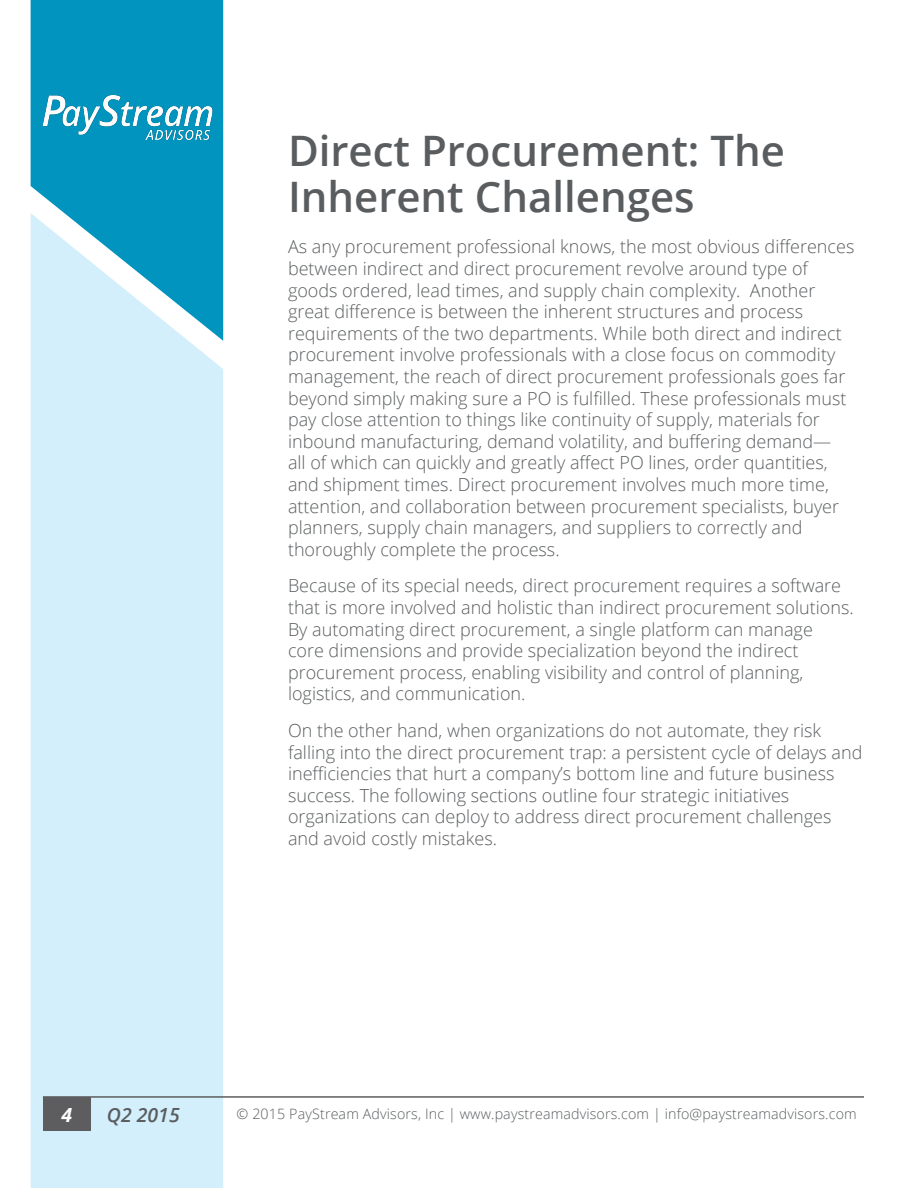
<style>
.page{position:relative;width:918px;height:1188px;background:#fff}
.page>*{position:absolute;margin:0;border:0;box-sizing:border-box;transform-origin:0 0}
.Report_-_SectionTitl{font:600 42px/46.5px "Open Sans";color:#5a5d5f}
.t1{font:italic 600 19.5px "Open Sans";color:#5a5d5f}
.t2{font:italic 700 19.5px "Open Sans";color:#fff}
.t3{font:300 18px/21.6px "Open Sans";color:#5a5d5f}
.t4{font:300 14.25px "Open Sans";letter-spacing:.01em;color:#5a5d5f}
</style>
<div class="page">
<div style="left:31px;top:341px;width:192px;height:847px;background:#d4effc"></div>
<svg style="left:31px;top:0;width:192px;height:341px;background:#3cadcf"></svg>
<hr style="left:43px;top:1096px;width:821px;height:2px;background:#5d5d5f">
<div style="left:43px;top:1098px;width:48px;height:33px;background:#5d5d5f"></div>
<img style="left:38px;top:88px;width:179px;height:55px">
<p class="Report_-_SectionTitl" style="left:288px;top:126px;width:499px">Direct Procurement: The<br>Inherent Challenges</p>
<p class="t3" style="left:288px;top:236px;width:568px">As any procurement professional knows, the most obvious differences between indirect and direct procurement revolve around type of goods ordered, lead times, and supply chain complexity. Another great difference is between the inherent structures and process requirements of the two departments. While both direct and indirect procurement involve professionals with a close focus on commodity management, the reach of direct procurement professionals goes far beyond simply making sure a PO is fulfilled. These professionals must pay close attention to things like continuity of supply, materials for inbound manufacturing, demand volatility, and buffering demand—<br>all of which can quickly and greatly affect PO lines, order quantities, and shipment times. Direct procurement involves much more time, attention, and collaboration between procurement specialists, buyer planners, supply chain managers, and suppliers to correctly and thoroughly complete the process.</p>
<p class="t3" style="left:288px;top:575px;width:567px">Because of its special needs, direct procurement requires a software that is more involved and holistic than indirect procurement solutions.<br>By automating direct procurement, a single platform can manage<br>core dimensions and provide specialization beyond the indirect procurement process, enabling visibility and control of planning, logistics, and communication.</p>
<p class="t3" style="left:288px;top:719px;width:576px">On the other hand, when organizations do not automate, they risk falling into the direct procurement trap: a persistent cycle of delays and inefficiencies that hurt a company’s bottom line and future business success. The following sections outline four strategic initiatives organizations can deploy to address direct procurement challenges and avoid costly mistakes.</p>
<p class="t2" style="left:62px;top:1101px;width:12px">4</p>
<p class="t1" style="left:107px;top:1101px;width:74px">Q2 2015</p>
<p class="t4" style="left:237px;top:1104px;width:622px">© 2015 PayStream Advisors, Inc | www.paystreamadvisors.com | info@paystreamadvisors.com</p>
</div>
